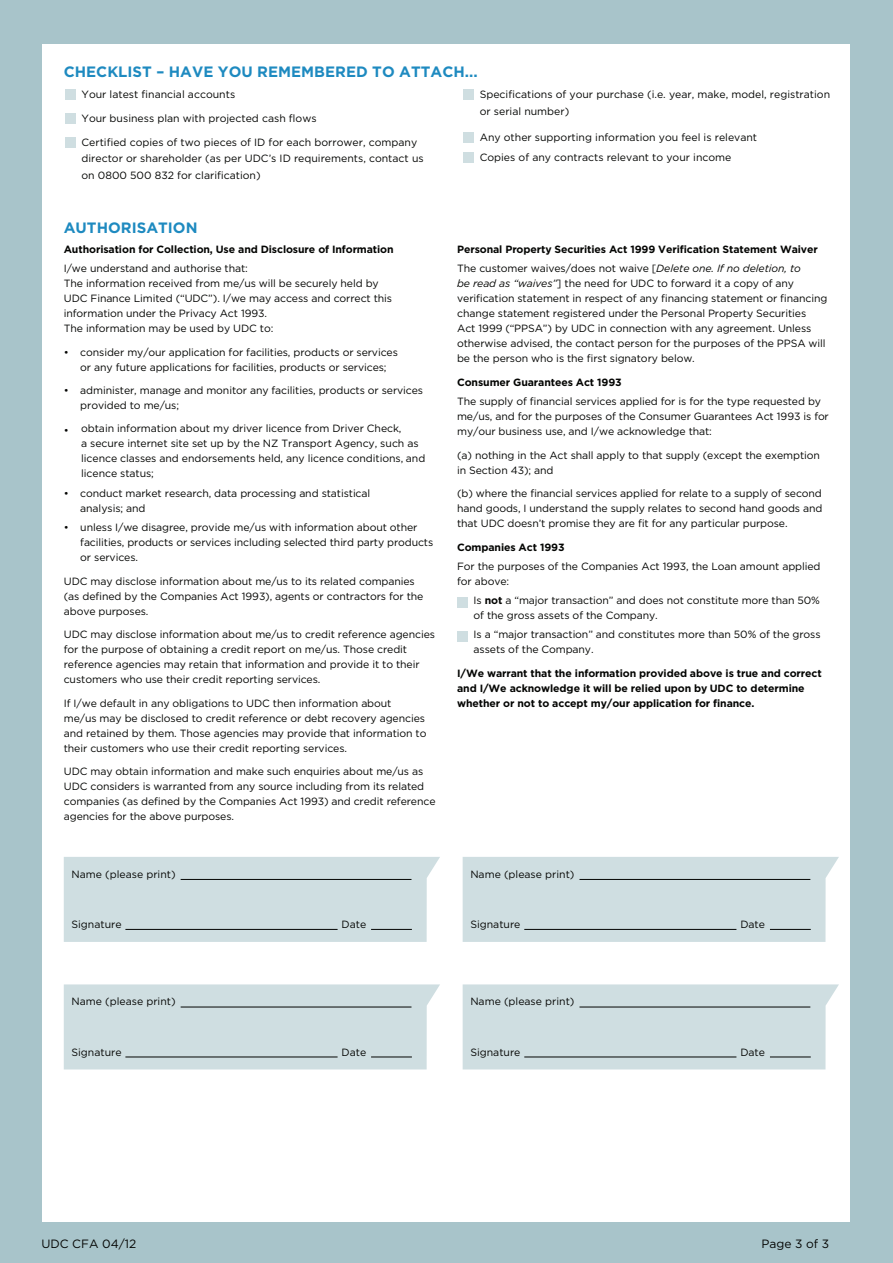
<style>
.page{position:relative;width:893px;height:1263px;background:#a8c4ca}
.page>*{position:absolute;margin:0;border:0;box-sizing:border-box;transform-origin:0 0}
.t1{font:700 15px "Gotham";color:#1e8ac0}
.t2{font:12px "Gotham";color:#040503}
.t3{font:10.5px/15px "Gotham";letter-spacing:-.01em;color:#040503}
.t4{font:700 10.5px/15px "Gotham";letter-spacing:-.01em;color:#040503}
.s1{font-weight:400}
.s2{font-weight:400;font-style:italic}
.s3{font-style:italic}
.s4{font-weight:700}
</style>
<div class="page">
<div style="left:43px;top:44px;width:807px;height:1178px;background:#fff"></div>
<div style="left:457px;top:597px;width:10px;height:10px;background:#cfdee1"></div>
<div style="left:457px;top:631px;width:10px;height:10px;background:#cfdee1"></div>
<div style="left:64px;top:857px;width:376px;height:85px;background:#cfdee1"></div>
<hr style="left:181px;top:879px;width:230px;height:1px;background:#040503">
<hr style="left:125px;top:929px;width:213px;height:1px;background:#040503">
<hr style="left:371px;top:929px;width:41px;height:1px;background:#040503">
<div style="left:463px;top:857px;width:376px;height:85px;background:#cfdee1"></div>
<hr style="left:579px;top:879px;width:231px;height:1px;background:#040503">
<hr style="left:524px;top:929px;width:212px;height:1px;background:#040503">
<hr style="left:770px;top:929px;width:41px;height:1px;background:#040503">
<div style="left:65px;top:90px;width:10px;height:10px;background:#cfdee1"></div>
<div style="left:65px;top:113px;width:10px;height:10px;background:#cfdee1"></div>
<div style="left:65px;top:137px;width:10px;height:10px;background:#cfdee1"></div>
<div style="left:463px;top:90px;width:10px;height:10px;background:#cfdee1"></div>
<div style="left:463px;top:133px;width:10px;height:10px;background:#cfdee1"></div>
<div style="left:463px;top:152px;width:10px;height:10px;background:#cfdee1"></div>
<div style="left:64px;top:984px;width:376px;height:85px;background:#cfdee1"></div>
<hr style="left:181px;top:1007px;width:230px;height:1px;background:#040503">
<hr style="left:125px;top:1057px;width:213px;height:1px;background:#040503">
<hr style="left:371px;top:1057px;width:41px;height:1px;background:#040503">
<div style="left:463px;top:984px;width:376px;height:85px;background:#cfdee1"></div>
<hr style="left:579px;top:1007px;width:231px;height:1px;background:#040503">
<hr style="left:524px;top:1057px;width:212px;height:1px;background:#040503">
<hr style="left:770px;top:1057px;width:41px;height:1px;background:#040503">
<h1 class="t1" style="left:64px;top:63px;width:415px">CHECKLIST – HAVE YOU REMEMBERED TO ATTACH...</h1>
<p class="t3" style="left:81px;top:87px;width:155px">Your latest financial accounts</p>
<p class="t3" style="left:81px;top:111px;width:237px">Your business plan with projected cash flows</p>
<p class="t3" style="left:81px;top:134px;width:344px;line-height:16.5px">Certified copies of two pieces of ID for each borrower, company director or shareholder (as per UDC’s ID requirements, contact us on 0800 500 832 for clarification)</p>
<p class="t3" style="left:480px;top:86px;width:352px;line-height:16.5px">Specifications of your purchase (i.e. year, make, model, registration or serial number)</p>
<p class="t3" style="left:480px;top:128px;width:279px;line-height:19.5px">Any other supporting information you feel is relevant<br>Copies of any contracts relevant to your income</p>
<h1 class="t1" style="left:64px;top:219px;width:135px">AUTHORISATION</h1>
<p class="t4" style="left:64px;top:242px;width:331px">Authorisation for Collection, Use and Disclosure of Information</p>
<p class="t3" style="left:64px;top:261px;width:330px">I/we understand and authorise that:<br>The information received from me/us will be securely held by UDC Finance Limited (“UDC”). I/we may access and correct this information under the Privacy Act 1993.<br>The information may be used by UDC to:</p>
<p class="t3" style="left:64px;top:345px;width:336px;text-align:center">• consider my/our application for facilities, products or services or any future applications for facilities, products or services;</p>
<p class="t3" style="left:80px;top:383px;width:344px;text-indent:-16px">• administer, manage and monitor any facilities, products or services provided to me/us;</p>
<p class="t3" style="left:64px;top:423px;width:7px">•</p>
<p class="t3" style="left:81px;top:420px;width:346px">obtain information about my driver licence from Driver Check,<br>a secure internet site set up by the NZ Transport Agency, such as licence classes and endorsements held, any licence conditions, and licence status;</p>
<p class="t3" style="left:64px;top:485px;width:308px">• conduct market research, data processing and statistical</p>
<p class="t3" style="left:80px;top:500px;width:67px">analysis; and</p>
<p class="t3" style="left:80px;top:520px;width:354px;text-indent:-16px">• unless I/we disagree, provide me/us with information about other facilities, products or services including selected third party products or services.</p>
<p class="t3" style="left:64px;top:573px;width:361px">UDC may disclose information about me/us to its related companies (as defined by the Companies Act 1993), agents or contractors for the above purposes.</p>
<p class="t3" style="left:64px;top:627px;width:373px">UDC may disclose information about me/us to credit reference agencies for the purpose of obtaining a credit report on me/us. Those credit reference agencies may retain that information and provide it to their customers who use their credit reporting services.</p>
<p class="t3" style="left:64px;top:695px;width:364px">If I/we default in any obligations to UDC then information about me/us may be disclosed to credit reference or debt recovery agencies and retained by them. Those agencies may provide that information to their customers who use their credit reporting services.</p>
<p class="t3" style="left:64px;top:764px;width:373px">UDC may obtain information and make such enquiries about me/us as UDC considers is warranted from any source including from its related companies (as defined by the Companies Act 1993) and credit reference agencies for the above purposes.</p>
<p class="t3" style="left:71px;top:866px;width:106px">Name (please print)</p>
<p class="t3" style="left:71px;top:917px;width:52px">Signature</p>
<p class="t3" style="left:341px;top:917px;width:26px">Date</p>
<p class="t4" style="left:457px;top:240px;width:362px;line-height:19.2px">Personal Property Securities Act 1999 Verification Statement Waiver<br><span class="s1">The customer waives/does not waive [</span><span class="s2">Delete one. If no deletion, to</span></p>
<p class="t3" style="left:457px;top:276px;width:372px"><span class="s3">be read as “waives”</span>] the need for UDC to forward it a copy of any verification statement in respect of any financing statement or financing change statement registered under the Personal Property Securities<br>Act 1999 (“PPSA”) by UDC in connection with any agreement. Unless otherwise advised, the contact person for the purposes of the PPSA will be the person who is the first signatory below.</p>
<p class="t4" style="left:457px;top:374px;width:166px">Consumer Guarantees Act 1993</p>
<p class="t3" style="left:457px;top:394px;width:373px">The supply of financial services applied for is for the type requested by me/us, and for the purposes of the Consumer Guarantees Act 1993 is for my/our business use, and I/we acknowledge that:</p>
<p class="t3" style="left:457px;top:447px;width:364px">(a) nothing in the Act shall apply to that supply (except the exemption in Section 43); and</p>
<p class="t3" style="left:457px;top:486px;width:367px;text-align:justify">(b) where the financial services applied for relate to a supply of second hand goods, I understand the supply relates to second hand goods and that UDC doesn’t promise they are fit for any particular purpose.</p>
<p class="t4" style="left:457px;top:539px;width:109px">Companies Act 1993</p>
<p class="t3" style="left:457px;top:559px;width:365px">For the purposes of the Companies Act 1993, the Loan amount applied for above:</p>
<p class="t3" style="left:474px;top:593px;width:348px">Is <span class="s4">not</span> a “major transaction” and does not constitute more than 50% of the gross assets of the Company.</p>
<p class="t3" style="left:474px;top:627px;width:348px">Is a “major transaction” and constitutes more than 50% of the gross assets of the Company.</p>
<p class="t4" style="left:457px;top:665px;width:366px">I/We warrant that the information provided above is true and correct and I/We acknowledge it will be relied upon by UDC to determine whether or not to accept my/our application for finance.</p>
<p class="t3" style="left:470px;top:866px;width:106px">Name (please print)</p>
<p class="t3" style="left:470px;top:917px;width:52px">Signature</p>
<p class="t3" style="left:740px;top:917px;width:26px">Date</p>
<p class="t3" style="left:71px;top:994px;width:106px">Name (please print)</p>
<p class="t3" style="left:71px;top:1044px;width:52px">Signature</p>
<p class="t3" style="left:341px;top:1044px;width:26px">Date</p>
<p class="t3" style="left:470px;top:994px;width:106px">Name (please print)</p>
<p class="t3" style="left:470px;top:1044px;width:52px">Signature</p>
<p class="t3" style="left:740px;top:1044px;width:26px">Date</p>
<p class="t2" style="left:41px;top:1237px;width:96px">UDC CFA 04/12</p>
<p class="t2" style="left:761px;top:1237px;width:69px">Page 3 of 3</p>
</div>
